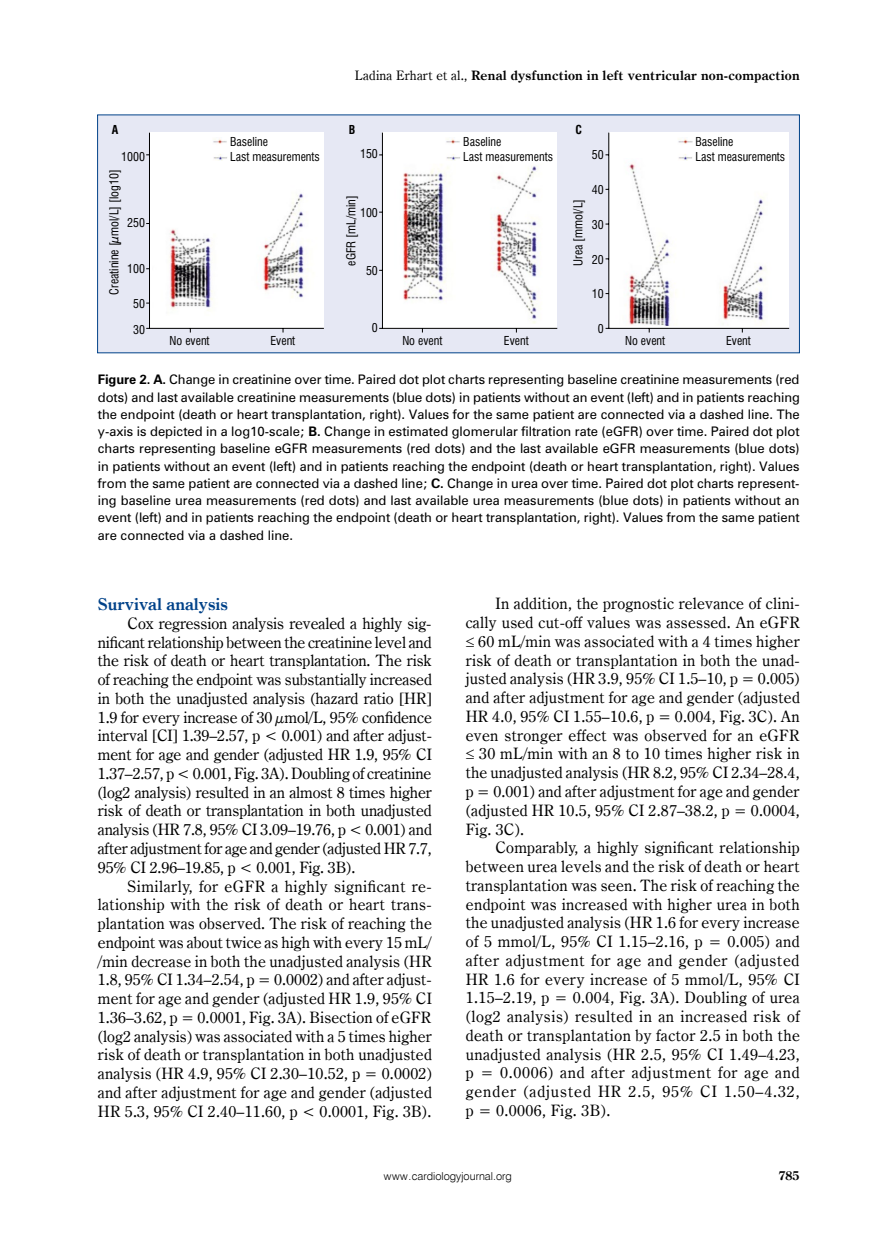
<style>
.page{position:relative;width:872px;height:1234px;background:#fff}
.page>*{position:absolute;margin:0;border:0;box-sizing:border-box;transform-origin:0 0}
.t1{font:700 16.5px "Century Oldst EU";color:#004289}
.t2{font:15.75px/18.8px "Century Oldst EU";letter-spacing:.015em;color:#000;text-align:justify}
.t3{font:700 13.05px "Century Oldst EU";letter-spacing:.015em;color:#000}
.t4{font:700 12.75px "Century Oldst EU";color:#000}
.t5{font:12px/17.2px "Zurich PL";color:#000;text-align:justify}
.t6{font:12px/14.5px "Swis 721 Cn EU";color:#000}
.t7{font:700 12px "Swis 721 Cn EU";color:#000}
.t8{font:10.95px "Swis 721 Lt EU";color:#000}
.s1{font-weight:400}
.s2{font-weight:700}
</style>
<div class="page">
<div style="left:98px;top:115px;width:701px;height:238px;background:#e6e8f4"></div>
<svg style="left:146px;top:132px;width:178px;height:201px"></svg>
<img style="left:153px;top:159px;width:169px;height:165px">
<svg style="left:379px;top:132px;width:179px;height:201px"></svg>
<svg style="left:605px;top:132px;width:185px;height:201px;background:#f2f1f2"></svg>
<img style="left:212px;top:137px;width:15px;height:8px">
<img style="left:212px;top:153px;width:16px;height:7px">
<img style="left:677px;top:137px;width:16px;height:8px">
<img style="left:677px;top:153px;width:16px;height:7px">
<img style="left:386px;top:156px;width:169px;height:168px">
<img style="left:445px;top:137px;width:16px;height:8px">
<img style="left:445px;top:153px;width:16px;height:7px">
<p class="t3" style="left:355px;top:68px;width:446px"><span class="s1">Ladina Erhart et al.,</span> Renal dysfunction in left ventricular non-compaction</p>
<p class="t7" style="left:112px;top:122px;width:8px">A</p>
<p class="t7" style="left:349px;top:122px;width:8px">B</p>
<p class="t7" style="left:575px;top:122px;width:8px">C</p>
<p class="t6" style="left:121px;top:149px;width:25px">1000</p>
<p class="t6" style="left:107px;top:294px;width:127px;rotate:-90deg">Creatinine [µmol/L] [log10]</p>
<p class="t6" style="left:127px;top:215px;width:19px">250</p>
<p class="t6" style="left:127px;top:261px;width:19px">100</p>
<p class="t6" style="left:133px;top:296px;width:13px">50</p>
<p class="t6" style="left:230px;top:134px;width:91px">Baseline<br>Last measurements</p>
<p class="t6" style="left:695px;top:134px;width:91px">Baseline<br>Last measurements</p>
<p class="t6" style="left:463px;top:134px;width:91px">Baseline<br>Last measurements</p>
<p class="t6" style="left:360px;top:146px;width:19px">150</p>
<p class="t6" style="left:592px;top:147px;width:13px">50</p>
<p class="t6" style="left:592px;top:182px;width:13px">40</p>
<p class="t6" style="left:344px;top:265px;width:72px;rotate:-90deg">eGFR [mL/min]</p>
<p class="t6" style="left:570px;top:266px;width:68px;rotate:-90deg">Urea [mmol/L]</p>
<p class="t6" style="left:360px;top:205px;width:19px">100</p>
<p class="t6" style="left:592px;top:217px;width:13px">30</p>
<p class="t6" style="left:592px;top:252px;width:13px">20</p>
<p class="t6" style="left:366px;top:263px;width:13px">50</p>
<p class="t6" style="left:592px;top:286px;width:13px">10</p>
<p class="t6" style="left:133px;top:322px;width:13px">30</p>
<p class="t6" style="left:372px;top:320px;width:7px">0</p>
<p class="t6" style="left:598px;top:321px;width:7px">0</p>
<p class="t6" style="left:170px;top:333px;width:42px">No event</p>
<p class="t6" style="left:270px;top:333px;width:26px">Event</p>
<p class="t6" style="left:402px;top:333px;width:42px">No event</p>
<p class="t6" style="left:504px;top:333px;width:26px">Event</p>
<p class="t6" style="left:625px;top:333px;width:42px">No event</p>
<p class="t6" style="left:726px;top:333px;width:26px">Event</p>
<p class="t5" style="left:98px;top:371px;width:703px"><span class="s2">Figure 2. A.</span> Change in creatinine over time. Paired dot plot charts representing baseline creatinine measurements (red dots) and last available creatinine measurements (blue dots) in patients without an event (left) and in patients reaching the endpoint (death or heart transplantation, right). Values for the same patient are connected via a dashed line. The y-axis is depicted in a log10-scale; <span class="s2">B.</span> Change in estimated glomerular filtration rate (eGFR) over time. Paired dot plot charts representing baseline eGFR measurements (red dots) and the last available eGFR measurements (blue dots) in patients without an event (left) and in patients reaching the endpoint (death or heart transplantation, right). Values from the same patient are connected via a dashed line; <span class="s2">C.</span> Change in urea over time. Paired dot plot charts represent&shy;ing baseline urea measurements (red dots) and last available urea measurements (blue dots) in patients without an event (left) and in patients reaching the endpoint (death or heart transplantation, right). Values from the same patient are connected via a dashed line.</p>
<p class="t1" style="left:98px;top:594px;width:132px">Survival analysis</p>
<p class="t2" style="left:98px;top:614px;width:336px;text-indent:30px">Cox regression analysis revealed a highly sig&shy;nificant relationship between the creatinine level and the risk of death or heart transplantation. The risk of reaching the endpoint was substantially increased in both the unadjusted analysis (hazard ratio [HR] 1.9 for every increase of 30 µmol/L, 95% confidence interval [CI] 1.39–2.57, p &lt; 0.001) and after adjust&shy;ment for age and gender (adjusted HR 1.9, 95% CI 1.37–2.57, p &lt; 0.001, Fig. 3A). Doubling of creatinine (log2 analysis) resulted in an almost 8 times higher risk of death or transplantation in both unadjusted analysis (HR 7.8, 95% CI 3.09–19.76, p &lt; 0.001) and after adjustment for age and gender (adjusted HR 7.7, 95% CI 2.96–19.85, p &lt; 0.001, Fig. 3B).</p>
<p class="t2" style="left:98px;top:876px;width:335px;text-indent:30px">Similarly, for eGFR a highly significant re&shy;lationship with the risk of death or heart trans&shy;plantation was observed. The risk of reaching the endpoint was about twice as high with every 15 mL/ /min decrease in both the unadjusted analysis (HR 1.8, 95% CI 1.34–2.54, p = 0.0002) and after adjust&shy;ment for age and gender (adjusted HR 1.9, 95% CI 1.36–3.62, p = 0.0001, Fig. 3A). Bisection of eGFR (log2 analysis) was associated with a 5 times higher risk of death or transplantation in both unadjusted analysis (HR 4.9, 95% CI 2.30–10.52, p = 0.0002) and after adjustment for age and gender (adjusted HR 5.3, 95% CI 2.40–11.60, p &lt; 0.0001, Fig. 3B).</p>
<p class="t2" style="left:466px;top:594px;width:335px;text-indent:30px">In addition, the prognostic relevance of clini&shy;cally used cut-off values was assessed. An eGFR ≤ 60 mL/min was associated with a 4 times higher risk of death or transplantation in both the unad&shy;justed analysis (HR 3.9, 95% CI 1.5–10, p = 0.005) and after adjustment for age and gender (adjusted HR 4.0, 95% CI 1.55–10.6, p = 0.004, Fig. 3C). An even stronger effect was observed for an eGFR ≤ 30 mL/min with an 8 to 10 times higher risk in the unadjusted analysis (HR 8.2, 95% CI 2.34–28.4, p = 0.001) and after adjustment for age and gender (adjusted HR 10.5, 95% CI 2.87–38.2, p = 0.0004, Fig. 3C).</p>
<p class="t2" style="left:466px;top:838px;width:336px;text-indent:30px">Comparably, a highly significant relationship between urea levels and the risk of death or heart transplantation was seen. The risk of reaching the endpoint was increased with higher urea in both the unadjusted analysis (HR 1.6 for every increase of 5 mmol/L, 95% CI 1.15–2.16, p = 0.005) and after adjustment for age and gender (adjusted HR 1.6 for every increase of 5 mmol/L, 95% CI 1.15–2.19, p = 0.004, Fig. 3A). Doubling of urea (log2 analysis) resulted in an increased risk of death or transplantation by factor 2.5 in both the unadjusted analysis (HR 2.5, 95% CI 1.49–4.23, p = 0.0006) and after adjustment for age and gender (adjusted HR 2.5, 95% CI 1.50–4.32, p = 0.0006, Fig. 3B).</p>
<p class="t8" style="left:384px;top:1169px;width:129px">www.cardiologyjournal.org</p>
<p class="t4" style="left:778px;top:1167px;width:23px">785</p>
</div>
